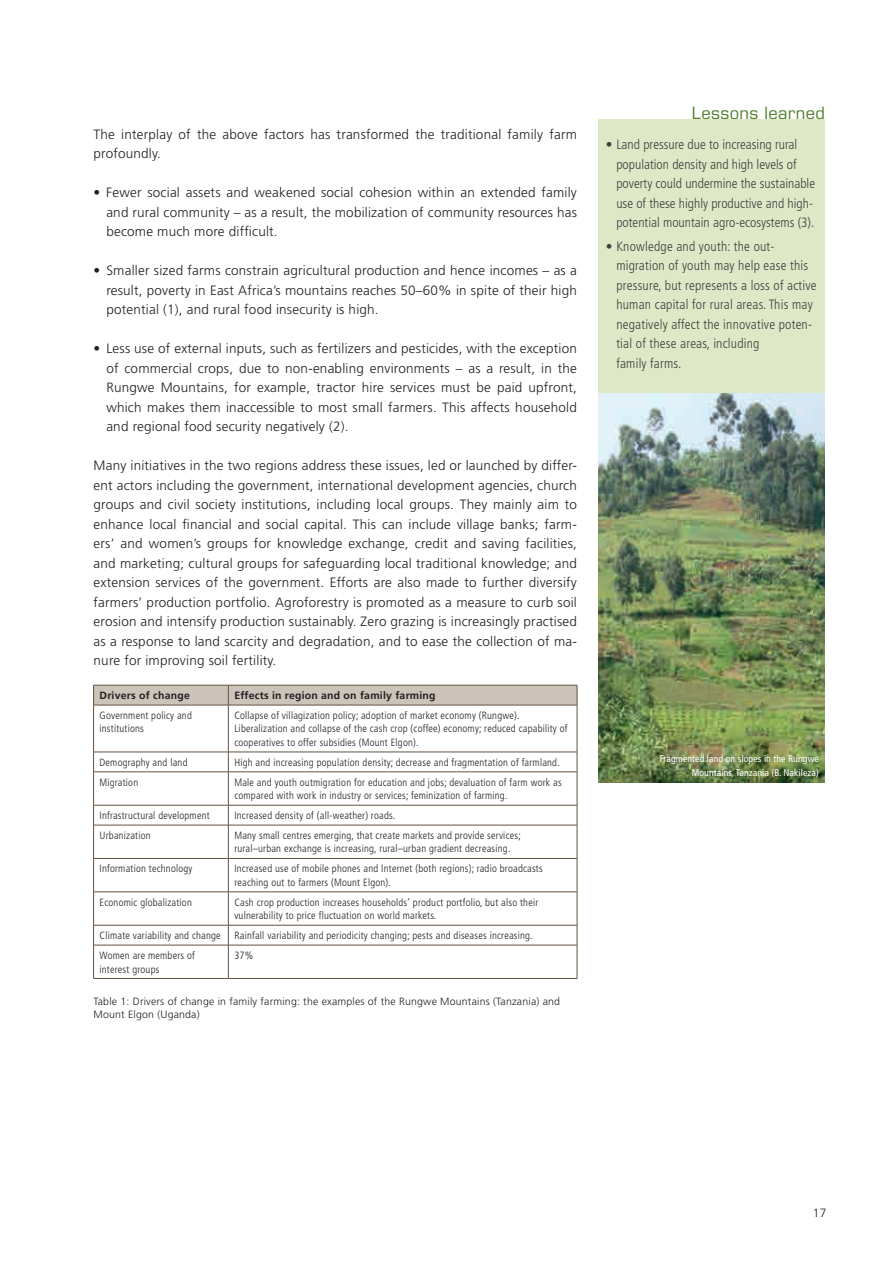
<style>
.page{position:relative;width:893px;height:1263px;background:#fff}
.page>*{position:absolute;margin:0;border:0;box-sizing:border-box;transform-origin:0 0}
.t1{font:16.5px "Eurostile";letter-spacing:.025em;color:#527d2d}
.t2{font:300 13.5px/19.5px "Frutiger";letter-spacing:.015em;color:#231f20;text-align:justify}
.t3{font:300 condensed 13.5px/19.5px "Frutiger";letter-spacing:.015em;color:#3e3e3f}
.t4{font:300 12px "Frutiger";color:#231f20}
.t5{font:300 condensed 10.5px/13.5px "Frutiger";letter-spacing:.02em;color:#231f20}
.t6{font:300 10.5px/13.5px "Frutiger";letter-spacing:.02em;color:#231f20}
.t7{font:700 10.5px "Frutiger";letter-spacing:.02em;color:#231f20}
.t8{font:condensed 9.75px/13.5px "Frutiger";letter-spacing:.01em;color:#fff;text-align:right}
</style>
<div class="page">
<img style="left:599px;top:392px;width:226px;height:390px">
<div style="left:599px;top:119px;width:226px;height:273px;background:#dee8c6"></div>
<svg style="left:94px;top:706px;width:483px;height:272px"></svg>
<svg style="left:93px;top:685px;width:485px;height:20px;background:#c5bcb3"></svg>
<hr style="left:93px;top:705px;width:135px;height:1px;background:#645240">
<hr style="left:93px;top:705px;width:1px;height:47px;background:#645240">
<hr style="left:228px;top:705px;width:349px;height:1px;background:#645240">
<hr style="left:228px;top:705px;width:1px;height:47px;background:#645240">
<hr style="left:577px;top:705px;width:1px;height:47px;background:#645240">
<hr style="left:93px;top:752px;width:135px;height:1px;background:#645240">
<svg style="left:93px;top:752px;width:1px;height:19px"></svg>
<hr style="left:228px;top:752px;width:349px;height:1px;background:#645240">
<svg style="left:228px;top:752px;width:1px;height:19px"></svg>
<svg style="left:577px;top:752px;width:1px;height:20px"></svg>
<hr style="left:93px;top:771px;width:135px;height:1px;background:#645240">
<hr style="left:93px;top:772px;width:1px;height:33px;background:#645240">
<hr style="left:228px;top:771px;width:349px;height:1px;background:#645240">
<hr style="left:228px;top:772px;width:1px;height:33px;background:#645240">
<hr style="left:577px;top:772px;width:1px;height:33px;background:#645240">
<hr style="left:93px;top:805px;width:135px;height:1px;background:#645240">
<svg style="left:93px;top:805px;width:1px;height:20px"></svg>
<hr style="left:228px;top:805px;width:349px;height:1px;background:#645240">
<svg style="left:228px;top:805px;width:1px;height:20px"></svg>
<svg style="left:577px;top:805px;width:1px;height:20px"></svg>
<hr style="left:93px;top:825px;width:135px;height:1px;background:#645240">
<hr style="left:93px;top:825px;width:1px;height:33px;background:#645240">
<hr style="left:228px;top:825px;width:349px;height:1px;background:#645240">
<hr style="left:228px;top:825px;width:1px;height:33px;background:#645240">
<hr style="left:577px;top:825px;width:1px;height:33px;background:#645240">
<hr style="left:93px;top:858px;width:135px;height:1px;background:#645240">
<hr style="left:93px;top:859px;width:1px;height:33px;background:#645240">
<hr style="left:228px;top:858px;width:349px;height:1px;background:#645240">
<hr style="left:228px;top:859px;width:1px;height:33px;background:#645240">
<hr style="left:577px;top:859px;width:1px;height:33px;background:#645240">
<hr style="left:93px;top:891px;width:135px;height:1px;background:#645240">
<hr style="left:93px;top:892px;width:1px;height:33px;background:#645240">
<hr style="left:228px;top:891px;width:349px;height:1px;background:#645240">
<hr style="left:228px;top:892px;width:1px;height:33px;background:#645240">
<hr style="left:577px;top:892px;width:1px;height:33px;background:#645240">
<hr style="left:93px;top:925px;width:135px;height:1px;background:#645240">
<svg style="left:93px;top:925px;width:1px;height:20px"></svg>
<hr style="left:228px;top:925px;width:349px;height:1px;background:#645240">
<svg style="left:228px;top:925px;width:1px;height:20px"></svg>
<svg style="left:577px;top:925px;width:1px;height:20px"></svg>
<hr style="left:93px;top:945px;width:135px;height:1px;background:#645240">
<hr style="left:93px;top:945px;width:1px;height:33px;background:#645240">
<hr style="left:228px;top:945px;width:349px;height:1px;background:#645240">
<hr style="left:228px;top:945px;width:1px;height:33px;background:#645240">
<hr style="left:577px;top:945px;width:1px;height:33px;background:#645240">
<hr style="left:93px;top:978px;width:135px;height:1px;background:#645240">
<hr style="left:228px;top:978px;width:349px;height:1px;background:#645240">
<p class="t2" style="left:94px;top:125px;width:485px">The interplay of the above factors has transformed the traditional family farm profoundly.</p>
<p class="t2" style="left:106px;top:183px;width:472px;text-indent:-13px">• Fewer social assets and weakened social cohesion within an extended family and rural community – as a result, the mobilization of community resources has become much more difficult.</p>
<p class="t2" style="left:106px;top:261px;width:472px;text-indent:-13px">• Smaller sized farms constrain agricultural production and hence incomes – as a result, poverty in East Africa’s mountains reaches 50–60% in spite of their high potential (1), and rural food insecurity is high.</p>
<p class="t2" style="left:106px;top:339px;width:472px;text-indent:-13px">• Less use of external inputs, such as fertilizers and pesticides, with the exception of commercial crops, due to non-enabling environments – as a result, in the Rungwe Mountains, for example, tractor hire services must be paid upfront, which makes them inaccessible to most small farmers. This affects household and regional food security negatively (2).</p>
<p class="t2" style="left:94px;top:456px;width:485px">Many initiatives in the two regions address these issues, led or launched by differ&shy;ent actors including the government, international development agencies, church groups and civil society institutions, including local groups. They mainly aim to enhance local financial and social capital. This can include village banks; farm&shy;ers’ and women’s groups for knowledge exchange, credit and saving facilities, and marketing; cultural groups for safeguarding local traditional knowledge; and extension services of the government. Efforts are also made to further diversify farmers’ production portfolio. Agroforestry is promoted as a measure to curb soil erosion and intensify production sustainably. Zero grazing is increasingly practised as a response to land scarcity and degradation, and to ease the collection of ma&shy;nure for improving soil fertility.</p>
<p class="t7" style="left:100px;top:689px;width:92px">Drivers of change</p>
<p class="t7" style="left:234px;top:689px;width:203px">Effects in region and on family farming</p>
<p class="t5" style="left:100px;top:709px;width:94px">Government policy and institutions</p>
<p class="t5" style="left:234px;top:709px;width:335px">Collapse of villagization policy; adoption of market economy (Rungwe).<br>Liberalization and collapse of the cash crop (coffee) economy; reduced capability of cooperatives to offer subsidies (Mount Elgon).</p>
<p class="t5" style="left:100px;top:756px;width:89px">Demography and land</p>
<p class="t5" style="left:234px;top:756px;width:327px">High and increasing population density; decrease and fragmentation of farmland.</p>
<p class="t5" style="left:100px;top:775px;width:40px">Migration</p>
<p class="t5" style="left:234px;top:775px;width:329px">Male and youth outmigration for education and jobs; devaluation of farm work as compared with work in industry or services; feminization of farming.</p>
<p class="t5" style="left:100px;top:809px;width:112px">Infrastructural development</p>
<p class="t5" style="left:234px;top:809px;width:162px">Increased density of (all-weather) roads.</p>
<p class="t5" style="left:100px;top:829px;width:53px">Urbanization</p>
<p class="t5" style="left:234px;top:829px;width:288px">Many small centres emerging, that create markets and provide services; rural–urban exchange is increasing, rural–urban gradient decreasing.</p>
<p class="t5" style="left:100px;top:862px;width:94px">Information technology</p>
<p class="t5" style="left:234px;top:862px;width:310px">Increased use of mobile phones and Internet (both regions); radio broadcasts reaching out to farmers (Mount Elgon).</p>
<p class="t5" style="left:100px;top:895px;width:94px">Economic globalization</p>
<p class="t5" style="left:234px;top:895px;width:305px">Cash crop production increases households’ product portfolio, but also their vulnerability to price fluctuation on world markets.</p>
<p class="t5" style="left:100px;top:929px;width:123px">Climate variability and change</p>
<p class="t5" style="left:234px;top:929px;width:300px">Rainfall variability and periodicity changing; pests and diseases increasing.</p>
<p class="t5" style="left:100px;top:949px;width:97px">Women are members of interest groups</p>
<p class="t5" style="left:234px;top:949px;width:21px">37%</p>
<p class="t6" style="left:94px;top:995px;width:468px">Table 1: Drivers of change in family farming: the examples of the Rungwe Mountains (Tanzania) and<br>Mount Elgon (Uganda)</p>
<p class="t1" style="left:692px;top:103px;width:135px">Lessons learned</p>
<p class="t3" style="left:616px;top:135px;width:200px;text-indent:-10px">• Land pressure due to increasing rural population density and high levels of poverty could undermine the sustainable use of these highly productive and high&shy;potential mountain agro-ecosystems (3).</p>
<p class="t3" style="left:616px;top:237px;width:202px;text-indent:-10px">• Knowledge and youth: the out&shy;migration of youth may help ease this pressure, but represents a loss of active human capital for rural areas. This may negatively affect the innovative poten&shy;tial of these areas, including<br>family farms.</p>
<p class="t8" style="left:660px;top:752px;width:161px">Fragmented land on slopes in the Rungwe<br>Mountains, Tanzania (B. Nakileza)</p>
<p class="t4" style="left:813px;top:1206px;width:15px">17</p>
</div>
